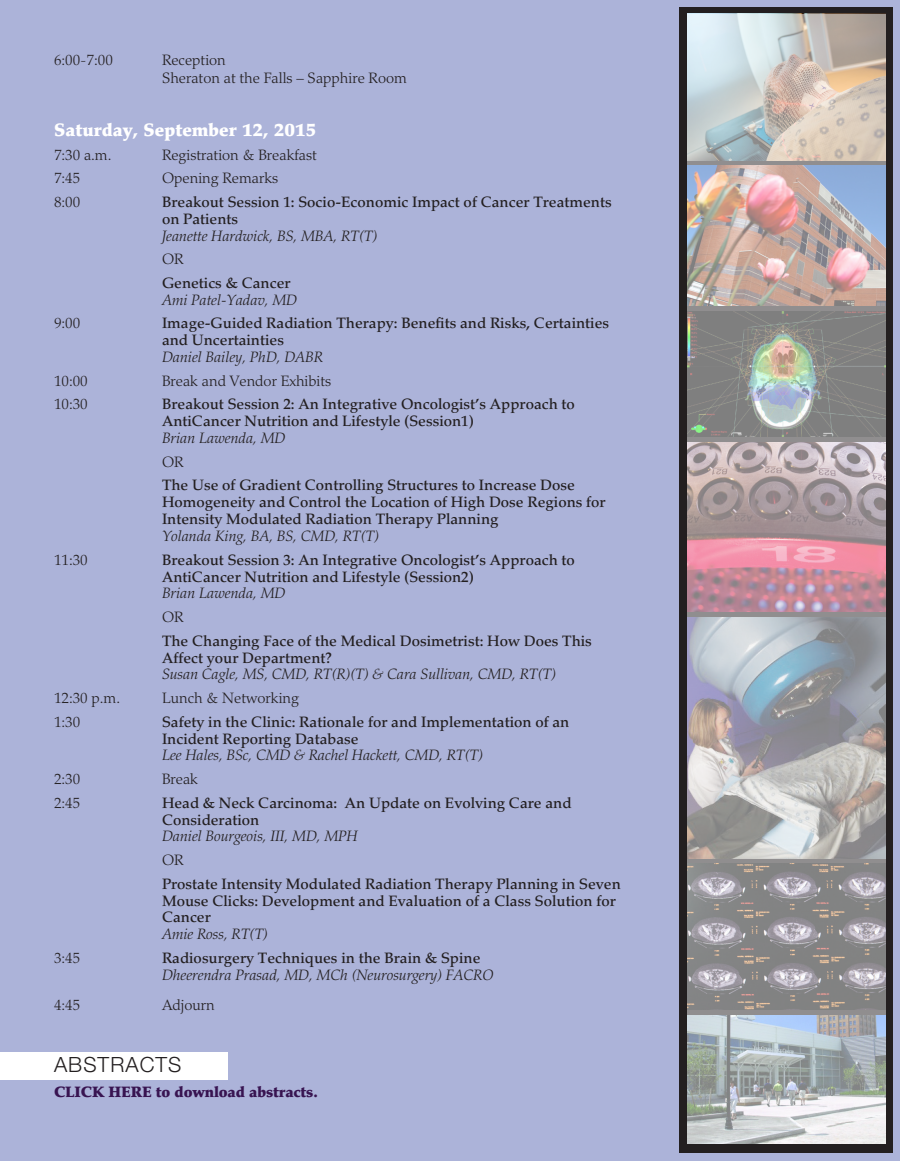
<style>
.page{position:relative;width:900px;height:1161px;background:#acb3d9}
.page>*{position:absolute;margin:0;border:0;box-sizing:border-box;transform-origin:0 0}
.t1{font:300 21px "Helvetica Neue";letter-spacing:.05em;color:#231f20}
.t2{font:900 18px "Palatino";color:#fff}
.t3{font:500 15px/16.8px "Palatino";color:#231f20}
.t4{font:300 15px/18px "Palatino";color:#231f20}
.t5{font:italic 300 15px/16.8px "Palatino";color:#231f20}
.t6{font:900 15px "Palatino";letter-spacing:-.01em;color:#381451}
.s1{font-weight:300;font-style:italic}
.s2{font-weight:500;font-style:normal}
</style>
<div class="page">
<div style="left:0;top:1052px;width:228px;height:28px;background:#fff"></div>
<div style="left:680px;top:7px;width:213px;height:1146px;background:#231f20"></div>
<img style="left:688px;top:14px;width:198px;height:1129px">
<p class="t4" style="left:54px;top:51px;width:60px">6:00-7:00</p>
<p class="t4" style="left:162px;top:51px;width:246px">Reception<br>Sheraton at the Falls – Sapphire Room</p>
<p class="t2" style="left:54px;top:119px;width:264px">Saturday, September 12, 2015</p>
<p class="t4" style="left:54px;top:146px;width:59px">7:30 a.m.</p>
<p class="t4" style="left:162px;top:146px;width:156px">Registration &amp; Breakfast</p>
<p class="t4" style="left:54px;top:169px;width:28px">7:45</p>
<p class="t4" style="left:162px;top:169px;width:118px">Opening Remarks</p>
<p class="t4" style="left:54px;top:193px;width:28px">8:00</p>
<p class="t3" style="left:162px;top:194px;width:451px">Breakout Session 1: Socio-Economic Impact of Cancer Treatments on Patients<br><span class="s1">Jeanette Hardwick, BS, MBA, RT(T)</span></p>
<p class="t4" style="left:162px;top:250px;width:23px">OR</p>
<p class="t5" style="left:162px;top:275px;width:137px"><span class="s2">Genetics &amp; Cancer<br></span>Ami Patel-Yadav, MD</p>
<p class="t4" style="left:54px;top:315px;width:28px">9:00</p>
<p class="t3" style="left:162px;top:315px;width:449px">Image-Guided Radiation Therapy: Benefits and Risks, Certainties and Uncertainties<br><span class="s1">Daniel Bailey, PhD, DABR</span></p>
<p class="t4" style="left:54px;top:372px;width:35px">10:00</p>
<p class="t4" style="left:162px;top:372px;width:171px">Break and Vendor Exhibits</p>
<p class="t4" style="left:54px;top:396px;width:35px">10:30</p>
<p class="t3" style="left:162px;top:396px;width:414px">Breakout Session 2: An Integrative Oncologist’s Approach to<br>AntiCancer Nutrition and Lifestyle (Session1)<br><span class="s1">Brian Lawenda, MD</span></p>
<p class="t4" style="left:162px;top:453px;width:23px">OR</p>
<p class="t3" style="left:162px;top:477px;width:445px">The Use of Gradient Controlling Structures to Increase Dose Homogeneity and Control the Location of High Dose Regions for Intensity Modulated Radiation Therapy Planning<br><span class="s1">Yolanda King, BA, BS, CMD, RT(T)</span></p>
<p class="t4" style="left:54px;top:551px;width:35px">11:30</p>
<p class="t3" style="left:162px;top:551px;width:414px">Breakout Session 3: An Integrative Oncologist’s Approach to<br>AntiCancer Nutrition and Lifestyle (Session2)<br><span class="s1">Brian Lawenda, MD</span></p>
<p class="t4" style="left:162px;top:608px;width:23px">OR</p>
<p class="t3" style="left:162px;top:632px;width:431px">The Changing Face of the Medical Dosimetrist: How Does This<br>Affect your Department?<br><span class="s1">Susan Cagle, MS, CMD, RT(R)(T) &amp; Cara Sullivan, CMD, RT(T)</span></p>
<p class="t4" style="left:54px;top:689px;width:68px">12:30 p.m.</p>
<p class="t4" style="left:162px;top:689px;width:138px">Lunch &amp; Networking</p>
<p class="t4" style="left:54px;top:713px;width:28px">1:30</p>
<p class="t3" style="left:162px;top:713px;width:409px">Safety in the Clinic: Rationale for and Implementation of an<br>Incident Reporting Database<br><span class="s1">Lee Hales, BSc, CMD &amp; Rachel Hackett, CMD, RT(T)</span></p>
<p class="t4" style="left:54px;top:770px;width:28px">2:30</p>
<p class="t4" style="left:162px;top:770px;width:38px">Break</p>
<p class="t4" style="left:54px;top:794px;width:28px">2:45</p>
<p class="t3" style="left:162px;top:794px;width:411px">Head &amp; Neck Carcinoma: An Update on Evolving Care and<br>Consideration<br><span class="s1">Daniel Bourgeois, III, MD, MPH</span></p>
<p class="t4" style="left:162px;top:851px;width:23px">OR</p>
<p class="t3" style="left:162px;top:875px;width:460px">Prostate Intensity Modulated Radiation Therapy Planning in Seven Mouse Clicks: Development and Evaluation of a Class Solution for Cancer<br><span class="s1">Amie Ross, RT(T)</span></p>
<p class="t4" style="left:54px;top:949px;width:28px">3:45</p>
<p class="t5" style="left:162px;top:950px;width:333px"><span class="s2">Radiosurgery Techniques in the Brain &amp; Spine<br></span>Dheerendra Prasad, MD, MCh (Neurosurgery) FACRO</p>
<p class="t4" style="left:54px;top:996px;width:28px">4:45</p>
<p class="t4" style="left:162px;top:996px;width:54px">Adjourn</p>
<p class="t1" style="left:54px;top:1052px;width:129px">ABSTRACTS</p>
<p class="t6" style="left:54px;top:1083px;width:265px">CLICK HERE to download abstracts.</p>
</div>
